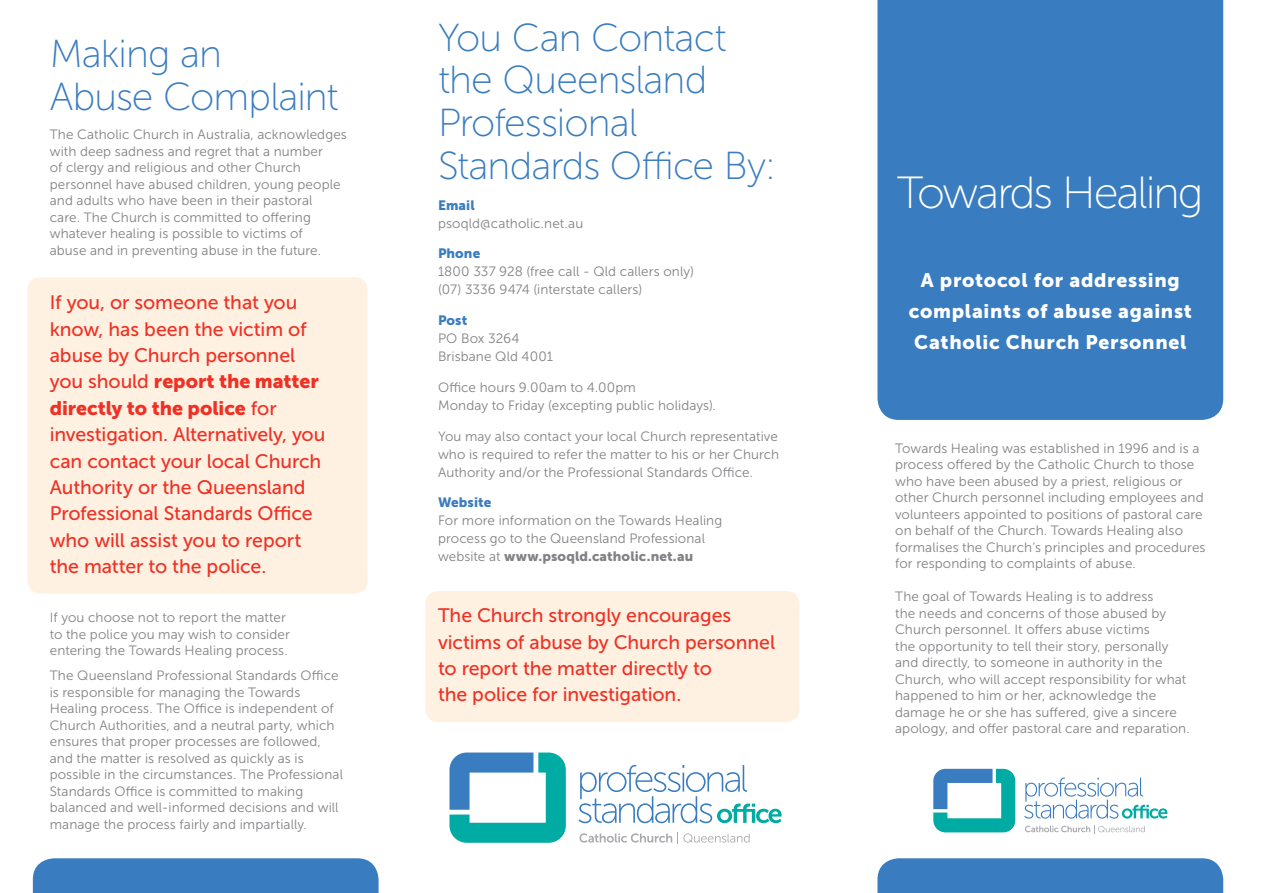
<style>
.page{position:relative;width:1263px;height:893px;background:#fff}
.page>*{position:absolute;margin:0;border:0;box-sizing:border-box;transform-origin:0 0}
.t1{font:45px "Museo Sans 100";letter-spacing:-.05em;color:#fff}
.t2{font:39px/42.8px "Museo Sans 100";letter-spacing:-.025em;color:#397cc0}
.t3{font:19.5px/26.4px "Museo Sans 500";letter-spacing:-.005em;color:#ee3124}
.t4{font:19.5px/30.8px "Museo Sans 900";letter-spacing:.035em;color:#fff;text-align:center}
.t5{font:19.5px/26.4px "Museo Sans 900";letter-spacing:-.005em;color:#ee3124}
.t6{font:13.5px/16.5px "Museo Sans 300";letter-spacing:.005em;color:#808285}
.t7{font:13.5px "Museo Sans 900";letter-spacing:.01em;color:#808285}
.t8{font:13.5px "Museo Sans 900";letter-spacing:.005em;color:#397cc0}
.s1{font-family:"Museo Sans 500"}
.s2{font-family:"Museo Sans 300"}
</style>
<div class="page">
<div style="left:27px;top:277px;width:341px;height:317px;background:#fff1e2;border-radius:13px"></div>
<div style="left:425px;top:591px;width:374px;height:131px;background:#fff1e2;border-radius:13px"></div>
<svg style="left:1025px;top:825px;width:120px;height:9px"></svg>
<svg style="left:1024px;top:777px;width:143px;height:42px"></svg>
<svg style="left:933px;top:769px;width:82px;height:63px"></svg>
<svg style="left:579px;top:832px;width:171px;height:12px"></svg>
<svg style="left:578px;top:765px;width:204px;height:58px"></svg>
<svg style="left:449px;top:752px;width:117px;height:91px"></svg>
<div style="left:877px;top:0;width:346px;height:420px;background:#397cc0"></div>
<div style="left:33px;top:858px;width:346px;height:35px;background:#397cc0"></div>
<div style="left:877px;top:858px;width:346px;height:35px;background:#397cc0"></div>
<h2 class="t2" style="left:50px;top:33px;width:290px">Making an<br>Abuse Complaint</h2>
<p class="t6" style="left:50px;top:126px;width:299px">The Catholic Church in Australia, acknowledges with deep sadness and regret that a number<br>of clergy and religious and other Church personnel have abused children, young people and adults who have been in their pastoral<br>care. The Church is committed to offering whatever healing is possible to victims of<br>abuse and in preventing abuse in the future.</p>
<h3 class="t3" style="left:50px;top:289px;width:258px">If you, or someone that you know, has been the victim of abuse by Church personnel</h3>
<h3 class="t5" style="left:50px;top:368px;width:271px"><span class="s1">you should</span> report the matter directly to the police <span class="s1">for</span></h3>
<h3 class="t3" style="left:50px;top:421px;width:277px">investigation. Alternatively, you can contact your local Church<br>Authority or the Queensland<br>Professional Standards Office who will assist you to report the matter to the police.</h3>
<p class="t6" style="left:50px;top:609px;width:242px">If you choose not to report the matter to the police you may wish to consider entering the Towards Healing process.</p>
<p class="t6" style="left:50px;top:667px;width:295px">The Queensland Professional Standards Office is responsible for managing the Towards Healing process. The Office is independent of Church Authorities, and a neutral party, which ensures that proper processes are followed, and the matter is resolved as quickly as is possible in the circumstances. The Professional Standards Office is committed to making balanced and well-informed decisions and will manage the process fairly and impartially.</p>
<h2 class="t2" style="left:438px;top:16px;width:340px">You Can Contact the Queensland<br>Professional<br>Standards Office By:</h2>
<p class="t8" style="left:438px;top:197px;width:38px">Email</p>
<p class="t6" style="left:438px;top:215px;width:147px">psoqld@catholic.net.au</p>
<p class="t8" style="left:438px;top:246px;width:44px">Phone</p>
<p class="t6" style="left:438px;top:263px;width:257px;line-height:18px">1800 337 928 (free call - Qld callers only) (07) 3336 9474 (interstate callers)</p>
<p class="t8" style="left:438px;top:313px;width:31px">Post</p>
<p class="t6" style="left:438px;top:329px;width:117px;line-height:18px">PO Box 3264<br>Brisbane Qld 4001</p>
<p class="t6" style="left:438px;top:378px;width:279px;line-height:18px">Office hours 9.00am to 4.00pm<br>Monday to Friday (excepting public holidays).</p>
<p class="t6" style="left:438px;top:427px;width:343px;line-height:18px;text-align:justify">You may also contact your local Church representative who is required to refer the matter to his or her Church Authority and/or the Professional Standards Office.</p>
<p class="t8" style="left:438px;top:495px;width:55px">Website</p>
<p class="t6" style="left:438px;top:512px;width:286px;line-height:18px">For more information on the Towards Healing process go to the Queensland Professional</p>
<p class="t7" style="left:438px;top:549px;width:257px"><span class="s2">website at</span> www.psoqld.catholic.net.au</p>
<h3 class="t3" style="left:438px;top:602px;width:339px">The Church strongly encourages victims of abuse by Church personnel to report the matter directly to<br>the police for investigation.</h3>
<h1 class="t1" style="left:897px;top:169px;width:308px">Towards Healing</h1>
<h3 class="t4" style="left:909px;top:265px;width:285px">A protocol for addressing complaints of abuse against<br>Catholic Church Personnel</h3>
<p class="t6" style="left:895px;top:440px;width:312px">Towards Healing was established in 1996 and is a process offered by the Catholic Church to those who have been abused by a priest, religious or other Church personnel including employees and volunteers appointed to positions of pastoral care on behalf of the Church. Towards Healing also formalises the Church’s principles and procedures for responding to complaints of abuse.</p>
<p class="t6" style="left:895px;top:588px;width:296px">The goal of Towards Healing is to address<br>the needs and concerns of those abused by Church personnel. It offers abuse victims<br>the opportunity to tell their story, personally and directly, to someone in authority in the Church, who will accept responsibility for what happened to him or her, acknowledge the damage he or she has suffered, give a sincere apology, and offer pastoral care and reparation.</p>
</div>
